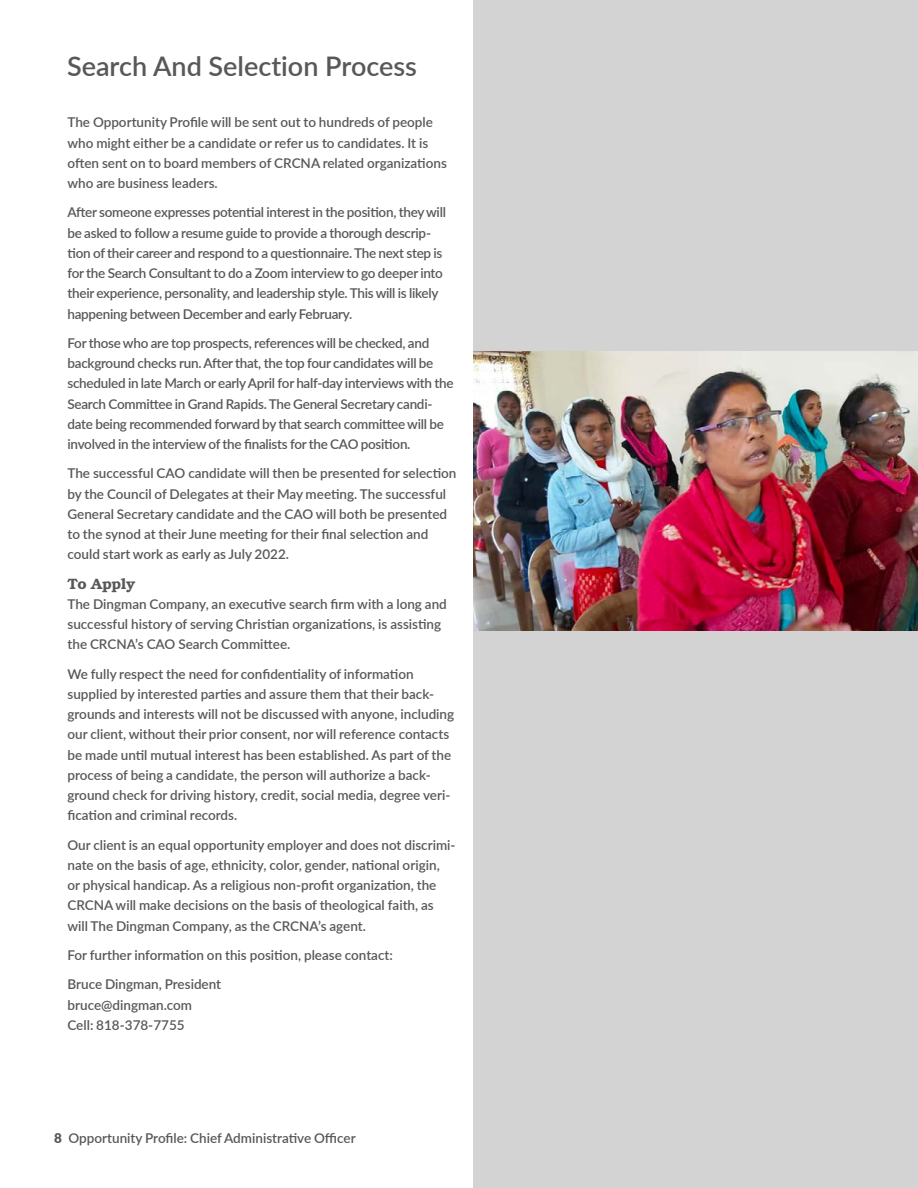
<style>
.page{position:relative;width:918px;height:1188px;background:#fff}
.page>*{position:absolute;margin:0;border:0;box-sizing:border-box;transform-origin:0 0}
.Head_B{font:600 27px "Lato";color:#57585a}
.Subhead_A{font:600 15px "Bookman";color:#57585a}
.Bodytext_Sans{font:600 13.5px/20.2px "Lato";color:#57585a}
.Bodytext_Sans-2{font:600 13.5px/20.2px "Lato";letter-spacing:-.02em;color:#57585a}
.s1{font-weight:900}
</style>
<div class="page">
<div style="left:473px;top:0;width:445px;height:1188px;background:#d3d3d3"></div>
<img style="left:473px;top:352px;width:445px;height:279px">
<p class="Head_B" style="left:67px;top:46px;width:352px">Search And Selection Process</p>
<p class="Bodytext_Sans" style="left:68px;top:112px;width:381px">The Opportunity Profile will be sent out to hundreds of people who might either be a candidate or refer us to candidates. It is often sent on to board members of CRCNA related organizations who are business leaders.</p>
<p class="Bodytext_Sans-2" style="left:68px;top:202px;width:380px">After someone expresses potential interest in the position, they will be asked to follow a resume guide to provide a thorough descrip&shy;tion of their career and respond to a questionnaire. The next step is for the Search Consultant to do a Zoom interview to go deeper into their experience, personality, and leadership style. This will is likely happening between December and early February.</p>
<p class="Bodytext_Sans-2" style="left:68px;top:332px;width:388px">For those who are top prospects, references will be checked, and background checks run. After that, the top four candidates will be scheduled in late March or early April for half-day interviews with the Search Committee in Grand Rapids. The General Secretary candi&shy;date being recommended forward by that search committee will be involved in the interview of the finalists for the CAO position.</p>
<p class="Bodytext_Sans" style="left:68px;top:463px;width:390px">The successful CAO candidate will then be presented for selection by the Council of Delegates at their May meeting. The successful General Secretary candidate and the CAO will both be presented to the synod at their June meeting for their final selection and could start work as early as July 2022.</p>
<p class="Subhead_A" style="left:68px;top:575px;width:70px">To Apply</p>
<p class="Bodytext_Sans" style="left:68px;top:593px;width:381px">The Dingman Company, an executive search firm with a long and successful history of serving Christian organizations, is assisting the CRCNA’s CAO Search Committee.</p>
<p class="Bodytext_Sans" style="left:68px;top:663px;width:388px">We fully respect the need for confidentiality of information supplied by interested parties and assure them that their back&shy;grounds and interests will not be discussed with anyone, including our client, without their prior consent, nor will reference contacts be made until mutual interest has been established. As part of the process of being a candidate, the person will authorize a back&shy;ground check for driving history, credit, social media, degree veri&shy;fication and criminal records.</p>
<p class="Bodytext_Sans" style="left:68px;top:834px;width:390px">Our client is an equal opportunity employer and does not discrimi&shy;nate on the basis of age, ethnicity, color, gender, national origin, or physical handicap. As a religious non-profit organization, the CRCNA will make decisions on the basis of theological faith, as will The Dingman Company, as the CRCNA’s agent.</p>
<p class="Bodytext_Sans" style="left:68px;top:944px;width:327px">For further information on this position, please contact:</p>
<p class="Bodytext_Sans" style="left:68px;top:974px;width:155px">Bruce Dingman, President bruce@dingman.com<br>Cell: 818-378-7755</p>
<p class="Bodytext_Sans" style="left:54px;top:1127px;width:303px"><span class="s1">8</span> Opportunity Profile: Chief Administrative Officer</p>
</div>
